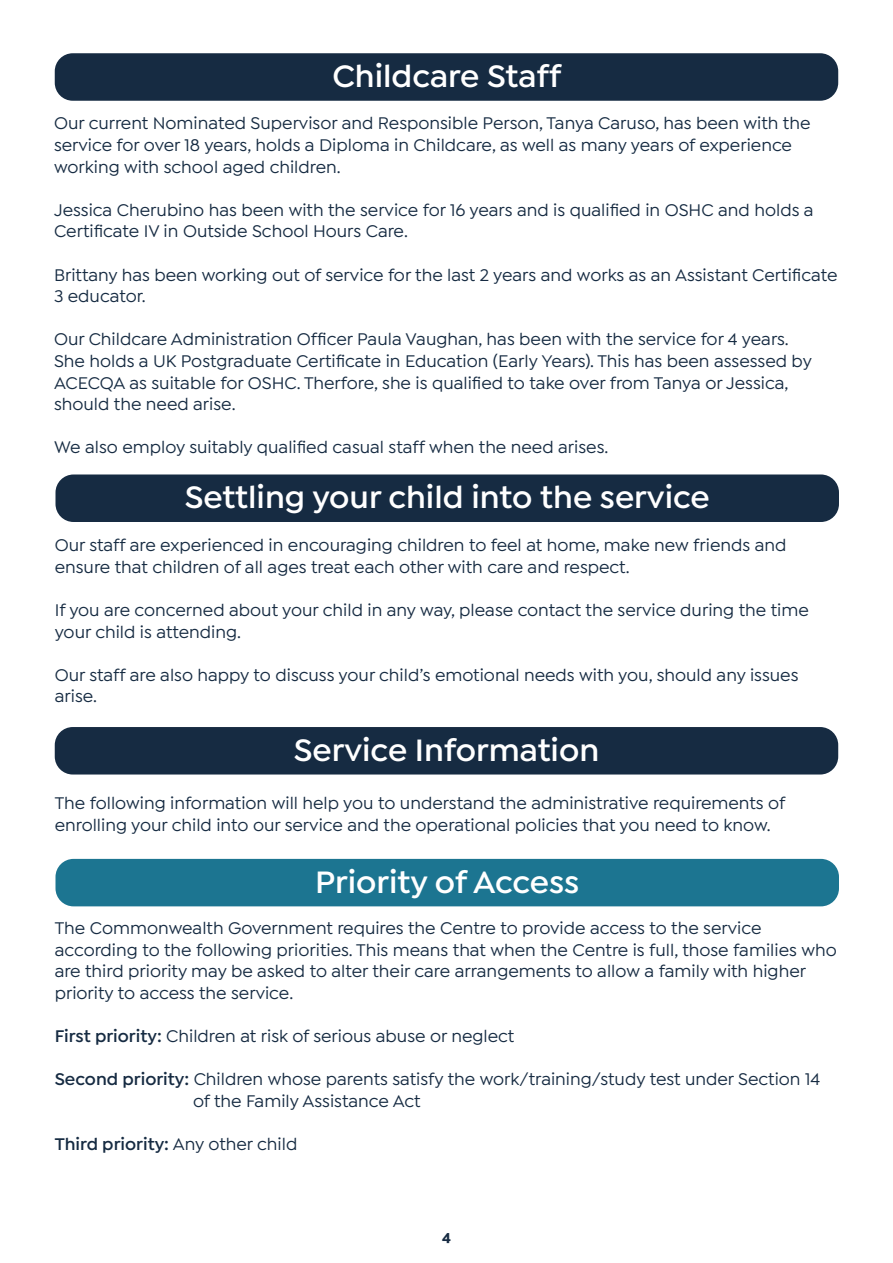
<style>
.page{position:relative;width:893px;height:1263px;background:#fff}
.page>*{position:absolute;margin:0;border:0;box-sizing:border-box;transform-origin:0 0}
.t1{font:600 33px "Isidora Sans";color:#fff}
.t2{font:500 18px/21.6px "Isidora Sans";color:#162b42}
.t3{font:600 18px "Isidora Sans";color:#162b42}
.t4{font:700 15px "Isidora Sans";color:#162b42}
.s1{font-weight:600}
.s2{font-weight:500}
</style>
<div class="page">
<div style="left:55px;top:53px;width:783px;height:48px;background:#162b42;border-radius:18px"></div>
<div style="left:56px;top:474px;width:783px;height:48px;background:#162b42;border-radius:18px"></div>
<div style="left:55px;top:727px;width:783px;height:47px;background:#162b42;border-radius:18px"></div>
<div style="left:56px;top:859px;width:783px;height:47px;background:#1c7591;border-radius:18px"></div>
<p class="t1" style="left:332px;top:57px;width:231px">Childcare Staff</p>
<p class="t2" style="left:54px;top:113px;width:758px">Our current Nominated Supervisor and Responsible Person, Tanya Caruso, has been with the service for over 18 years, holds a Diploma in Childcare, as well as many years of experience working with school aged children.</p>
<p class="t2" style="left:54px;top:199px;width:761px">Jessica Cherubino has been with the service for 16 years and is qualified in OSHC and holds a<br>Certificate IV in Outside School Hours Care.</p>
<p class="t2" style="left:54px;top:264px;width:785px">Brittany has been working out of service for the last 2 years and works as an Assistant Certificate</p>
<p class="t2" style="left:54px;top:285px;width:93px">3 educator.</p>
<p class="t2" style="left:54px;top:329px;width:759px">Our Childcare Administration Officer Paula Vaughan, has been with the service for 4 years.<br>She holds a UK Postgraduate Certificate in Education (Early Years). This has been assessed by ACECQA as suitable for OSHC. Therfore, she is qualified to take over from Tanya or Jessica, should the need arise.</p>
<p class="t2" style="left:54px;top:437px;width:556px">We also employ suitably qualified casual staff when the need arises.</p>
<p class="t1" style="left:185px;top:478px;width:527px">Settling your child into the service</p>
<p class="t2" style="left:55px;top:534px;width:733px">Our staff are experienced in encouraging children to feel at home, make new friends and ensure that children of all ages treat each other with care and respect.</p>
<p class="t2" style="left:55px;top:599px;width:755px">If you are concerned about your child in any way, please contact the service during the time your child is attending.</p>
<p class="t2" style="left:55px;top:664px;width:745px">Our staff are also happy to discuss your child’s emotional needs with you, should any issues arise.</p>
<p class="t1" style="left:294px;top:730px;width:307px">Service Information</p>
<p class="t2" style="left:55px;top:792px;width:732px">The following information will help you to understand the administrative requirements of enrolling your child into our service and the operational policies that you need to know.</p>
<p class="t1" style="left:315px;top:862px;width:266px">Priority of Access</p>
<p class="t2" style="left:55px;top:917px;width:783px">The Commonwealth Government requires the Centre to provide access to the service according to the following priorities. This means that when the Centre is full, those families who are third priority may be asked to alter their care arrangements to allow a family with higher priority to access the service.</p>
<p class="t2" style="left:55px;top:1025px;width:461px"><span class="s1">First priority:</span> Children at risk of serious abuse or neglect</p>
<p class="t2" style="left:193px;top:1068px;width:629px;text-indent:-138px"><span class="s1">Second priority:</span> Children whose parents satisfy the work/training/study test under Section 14 of the Family Assistance Act</p>
<p class="t3" style="left:55px;top:1133px;width:244px">Third priority: <span class="s2">Any other child</span></p>
<p class="t4" style="left:442px;top:1229px;width:10px">4</p>
</div>
